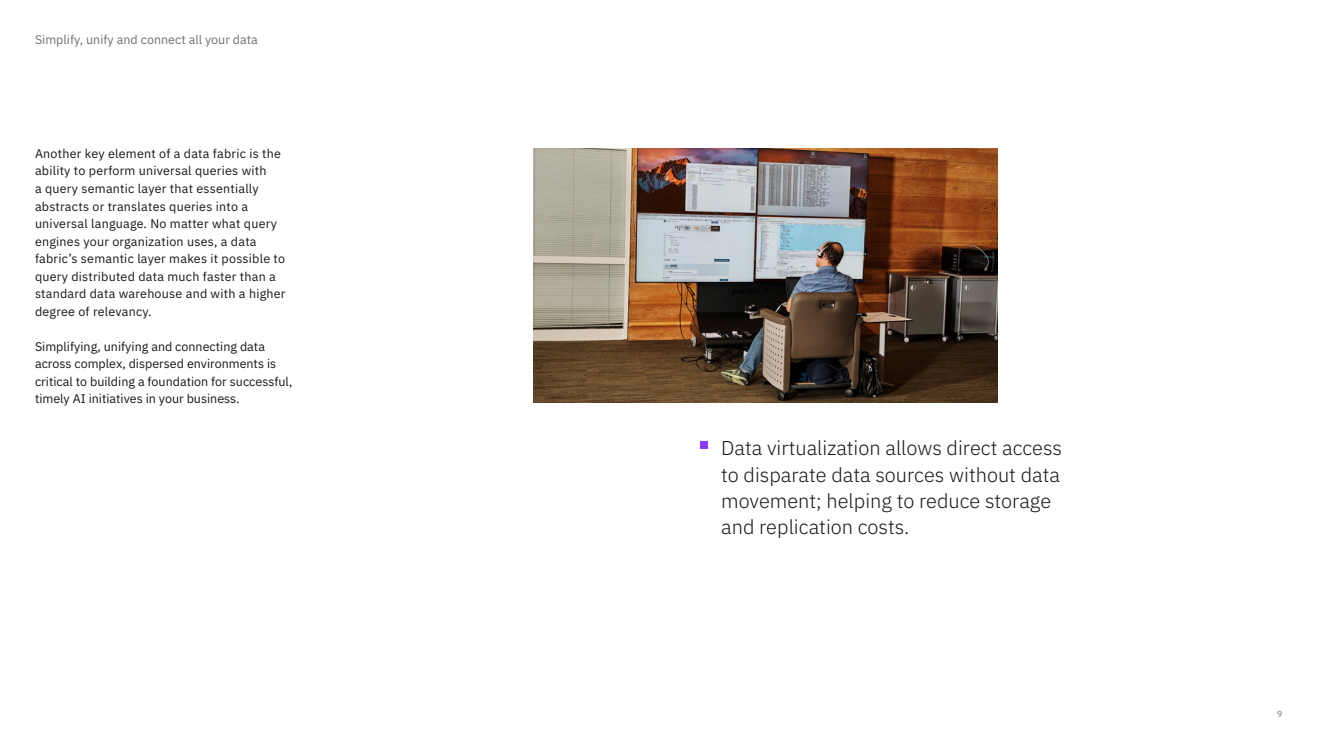
<style>
.page{position:relative;width:1330px;height:753px;background:#fff}
.page>*{position:absolute;margin:0;border:0;box-sizing:border-box;transform-origin:0 0}
.H4_callout{font:300 20px/26.2px "IBM Plex Sans";color:#161616}
.Body_copy{font:12.5px/17.5px "IBM Plex Sans";letter-spacing:.02em;color:#161616}
.Body_copy-2{font:12.5px/17.5px "IBM Plex Sans";color:#161616}
.t1{font:12.5px "IBM Plex Sans";color:#6f6f6f}
.t2{font:8.75px "IBM Plex Sans Medm";color:#8d8d8d}
</style>
<div class="page">
<img style="left:534px;top:149px;width:464px;height:253px">
<div style="left:700px;top:441px;width:8px;height:7px;background:#8a3ffc"></div>
<p class="t1" style="left:35px;top:30px;width:224px">Simplify, unify and connect all your data</p>
<p class="Body_copy" style="left:35px;top:144px;width:252px">Another key element of a data fabric is the ability to perform universal queries with<br>a query semantic layer that essentially abstracts or translates queries into a universal language. No matter what query engines your organization uses, a data fabric’s semantic layer makes it possible to query distributed data much faster than a standard data warehouse and with a higher degree of relevancy.</p>
<p class="Body_copy-2" style="left:35px;top:336px;width:259px">Simplifying, unifying and connecting data across complex, dispersed environments is critical to building a foundation for successful, timely AI initiatives in your business.</p>
<p class="H4_callout" style="left:721px;top:433px;width:342px">Data virtualization allows direct access to disparate data sources without data movement; helping to reduce storage and replication costs.</p>
<p class="t2" style="left:1277px;top:706px;width:7px">9</p>
</div>
